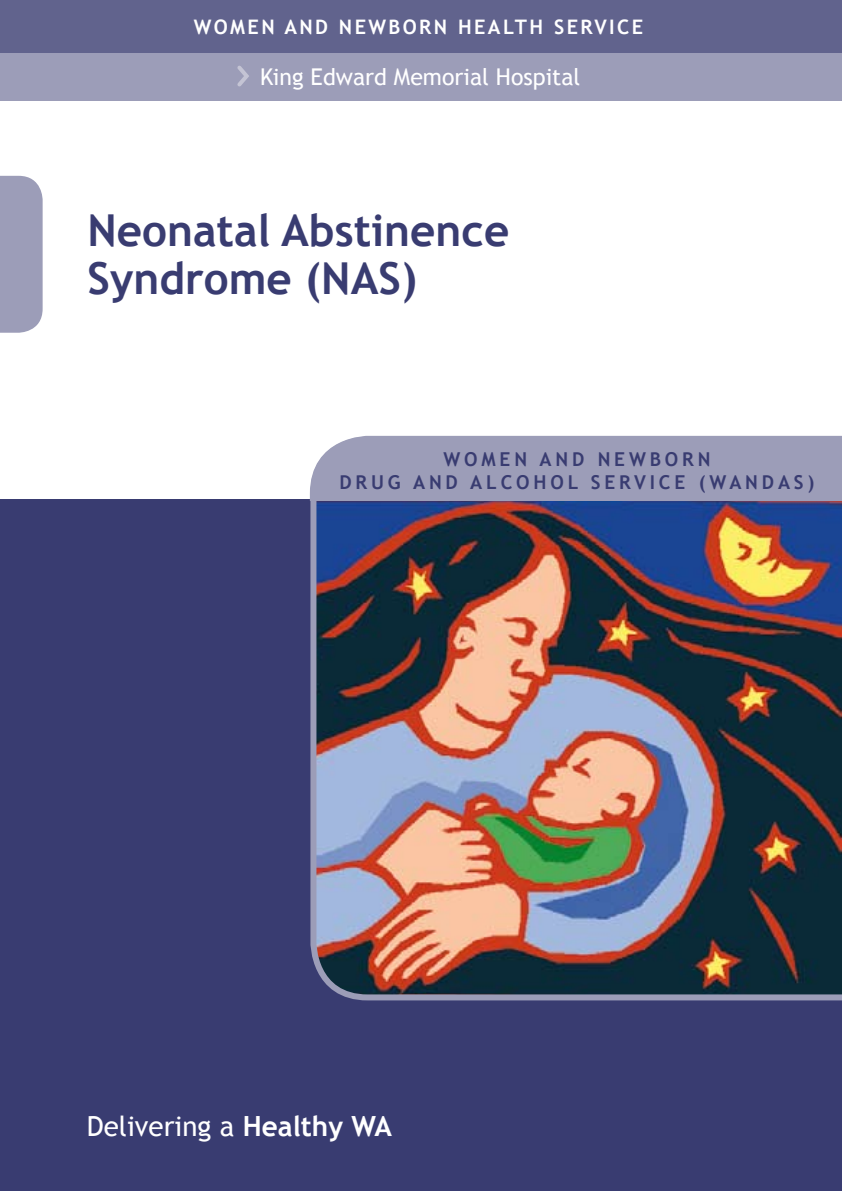
<style>
.page{position:relative;width:842px;height:1191px;background:#fff}
.page>*{position:absolute;margin:0;border:0;box-sizing:border-box;transform-origin:0 0}
.t1{font:700 44px/48px "Trebuchet MS";color:#393c71}
.t2{font:27.8px "Trebuchet MS";color:#fff}
.t3{font:23px "Trebuchet MS";color:#fff}
.t4{font:700 20px "Trebuchet MS";letter-spacing:.12em;color:#fff}
.t5{font:700 19.2px "Trebuchet MS";letter-spacing:.2em;color:#393c71}
.t6{font:700 19.2px "Trebuchet MS";letter-spacing:.25em;color:#393c71}
.s1{font-weight:700}
</style>
<div class="page">
<div style="left:0;top:176px;width:43px;height:157px;background:#9c9db8"></div>
<div style="left:0;top:12px;width:842px;height:89px;background:#9c9db8"></div>
<div style="left:0;top:0;width:842px;height:53px;background:#61638d"></div>
<svg style="left:237px;top:65px;width:12px;height:22px"></svg>
<div style="left:0;top:499px;width:842px;height:692px;background:#393c71"></div>
<img style="left:310px;top:501px;width:532px;height:499px">
<div style="left:310px;top:436px;width:532px;height:65px;background:#9c9db8"></div>
<p class="t4" style="left:194px;top:15px;width:36px">WOMEN</p>
<p class="t4" style="left:284px;top:15px;width:16px">AND</p>
<p class="t4" style="left:339px;top:15px;width:32px">NEWBORN</p>
<p class="t4" style="left:458px;top:15px;width:15px">HEA</p>
<p class="t4" style="left:503px;top:15px;width:139px">LTH SERVICE</p>
<p class="t3" style="left:260px;top:63px;width:321px">King Edward Memorial Hospital</p>
<h1 class="t1" style="left:88px;top:206px;width:423px">NEONATAL ABSTINENCE<br>SYNDROME (NAS)</h1>
<p class="t5" style="left:444px;top:447px;width:268px">WOMEN AND NEWBORN</p>
<p class="t5" style="left:339px;top:470px;width:90px">DR UG AND</p>
<p class="t6" style="left:470px;top:470px;width:135px">ALCOHOL SER</p>
<p class="t5" style="left:634px;top:470px;width:93px">VICE (WANDAS</p>
<p class="t5" style="left:807px;top:470px;width:9px">)</p>
<h2 class="t2" style="left:87px;top:1109px;width:307px">Delivering a <span class="s1">HEALTHY WA</span></h2>
</div>
